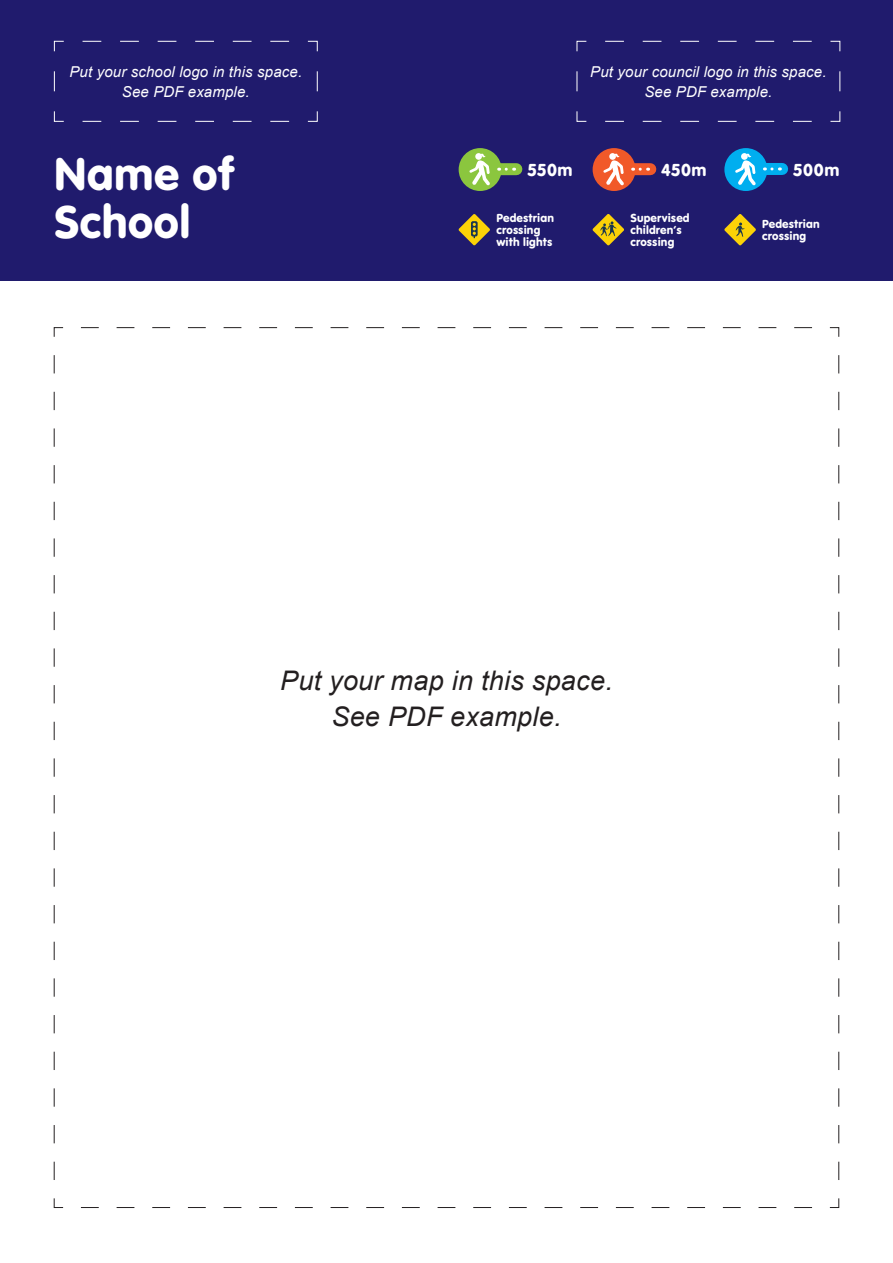
<style>
.page{position:relative;width:893px;height:1263px;background:#fff}
.page>*{position:absolute;margin:0;border:0;box-sizing:border-box;transform-origin:0 0}
.Heading_1{font:47.7px/47.7px "VAG Rundschrift D";letter-spacing:.01em;color:#fff}
.Heading_1-2{font:italic 27px/36px "Arial";letter-spacing:.01em;color:#231f20;text-align:center}
.Heading_1-3{font:18.15px "VAG Rundschrift D";letter-spacing:.01em;color:#fff}
.Heading_1-4{font:italic 15px/19.5px "Arial";letter-spacing:.01em;color:#fff;text-align:center}
.Heading_1-5{font:12.15px/12.1px "VAG Rundschrift D";letter-spacing:.01em;color:#fff}
</style>
<div class="page">
<div style="left:0;top:0;width:893px;height:280px;background:#201b6d"></div>
<div style="left:459px;top:148px;width:43px;height:43px;background:#8bc63e;border-radius:50%"></div>
<svg style="left:469px;top:154px;width:21px;height:32px"></svg>
<div style="left:593px;top:148px;width:42px;height:43px;background:#f15929;border-radius:50%"></div>
<svg style="left:603px;top:154px;width:21px;height:32px"></svg>
<div style="left:724px;top:148px;width:43px;height:43px;background:#00aeef;border-radius:50%"></div>
<svg style="left:735px;top:154px;width:21px;height:32px"></svg>
<div style="left:499px;top:163px;width:17px;height:12px;background:#8bc63e"></div>
<div style="left:633px;top:163px;width:17px;height:12px;background:#f15929"></div>
<svg style="left:764px;top:163px;width:18px;height:12px"></svg>
<svg style="left:506px;top:168px;width:9px;height:3px"></svg>
<svg style="left:640px;top:168px;width:9px;height:3px"></svg>
<svg style="left:772px;top:167px;width:8px;height:3px"></svg>
<svg style="left:592px;top:214px;width:32px;height:32px"></svg>
<svg style="left:458px;top:214px;width:32px;height:31px"></svg>
<svg style="left:724px;top:214px;width:32px;height:32px"></svg>
<svg style="left:576px;top:41px;width:265px;height:81px"></svg>
<svg style="left:54px;top:41px;width:264px;height:81px"></svg>
<p class="Heading_1-4" style="left:69px;top:62px;width:234px">Put your school logo in this space.<br>See PDF example.</p>
<p class="Heading_1-4" style="left:590px;top:62px;width:238px">Put your council logo in this space.<br>See PDF example.</p>
<p class="Heading_1" style="left:54px;top:150px;width:182px">Name of<br>School</p>
<p class="Heading_1-3" style="left:527px;top:159px;width:47px">550m</p>
<p class="Heading_1-3" style="left:661px;top:159px;width:47px">450m</p>
<p class="Heading_1-3" style="left:793px;top:160px;width:48px">500m</p>
<p class="Heading_1-5" style="left:496px;top:212px;width:59px">Pedestrian crossing with lights</p>
<p class="Heading_1-5" style="left:630px;top:212px;width:61px">Supervised children’s crossing</p>
<p class="Heading_1-5" style="left:762px;top:218px;width:59px">Pedestrian crossing</p>
<p class="Heading_1-2" style="left:280px;top:663px;width:334px">Put your map in this space.<br>See PDF example.</p>
</div>
